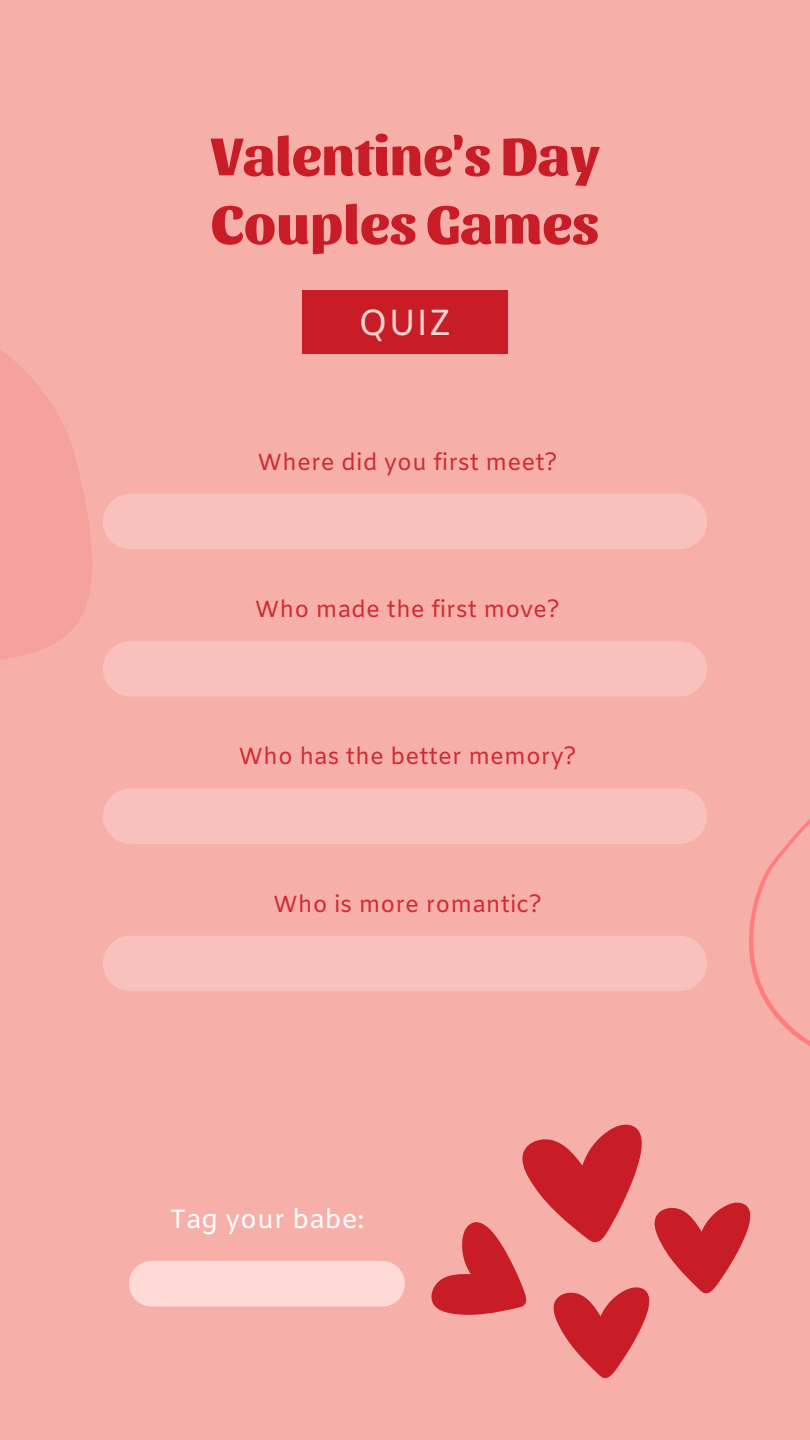
<style>
.page{position:relative;width:810px;height:1440px;background:#f6b0a9}
.page>*{position:absolute;margin:0;border:0;box-sizing:border-box;transform-origin:0 0}
.t1{font:800 55.6px/68.2px "Sansita";color:#c81c26}
.t2{font:36.3px "Amiko";color:#ffd5d0}
.t3{font:26.5px "Amiko";color:#fff}
.t4{font:23.3px "Amiko";color:#cf2c35}
</style>
<div class="page">
<div style="left:302px;top:290px;width:206px;height:63px;background:#c81c26"></div>
<svg style="left:0;top:350px;width:92px;height:310px"></svg>
<svg style="left:749px;top:819px;width:61px;height:227px"></svg>
<div style="left:152px;top:1261px;width:230px;height:46px;background:#ffdad6"></div>
<div style="left:131px;top:494px;width:548px;height:55px;background:#f8c1bc"></div>
<div style="left:131px;top:641px;width:548px;height:56px;background:#f8c1bc"></div>
<div style="left:131px;top:788px;width:548px;height:56px;background:#f8c1bc"></div>
<div style="left:131px;top:936px;width:548px;height:55px;background:#f8c1bc"></div>
<svg style="left:431px;top:1124px;width:320px;height:254px"></svg>
<p class="t1" style="left:210px;top:118px;width:391px">Valentine's Day<br>Couples Games</p>
<p class="t2" style="left:358px;top:301px;width:96px">QUIZ</p>
<h1 class="t4" style="left:258px;top:448px;width:301px">Where did you first meet?</h1>
<p class="t4" style="left:255px;top:595px;width:307px">Who made the first move?</p>
<h2 class="t4" style="left:238px;top:743px;width:340px">Who has the better memory?</h2>
<p class="t4" style="left:273px;top:890px;width:270px">Who is more romantic?</p>
<p class="t3" style="left:169px;top:1203px;width:197px">Tag your babe:</p>
</div>
